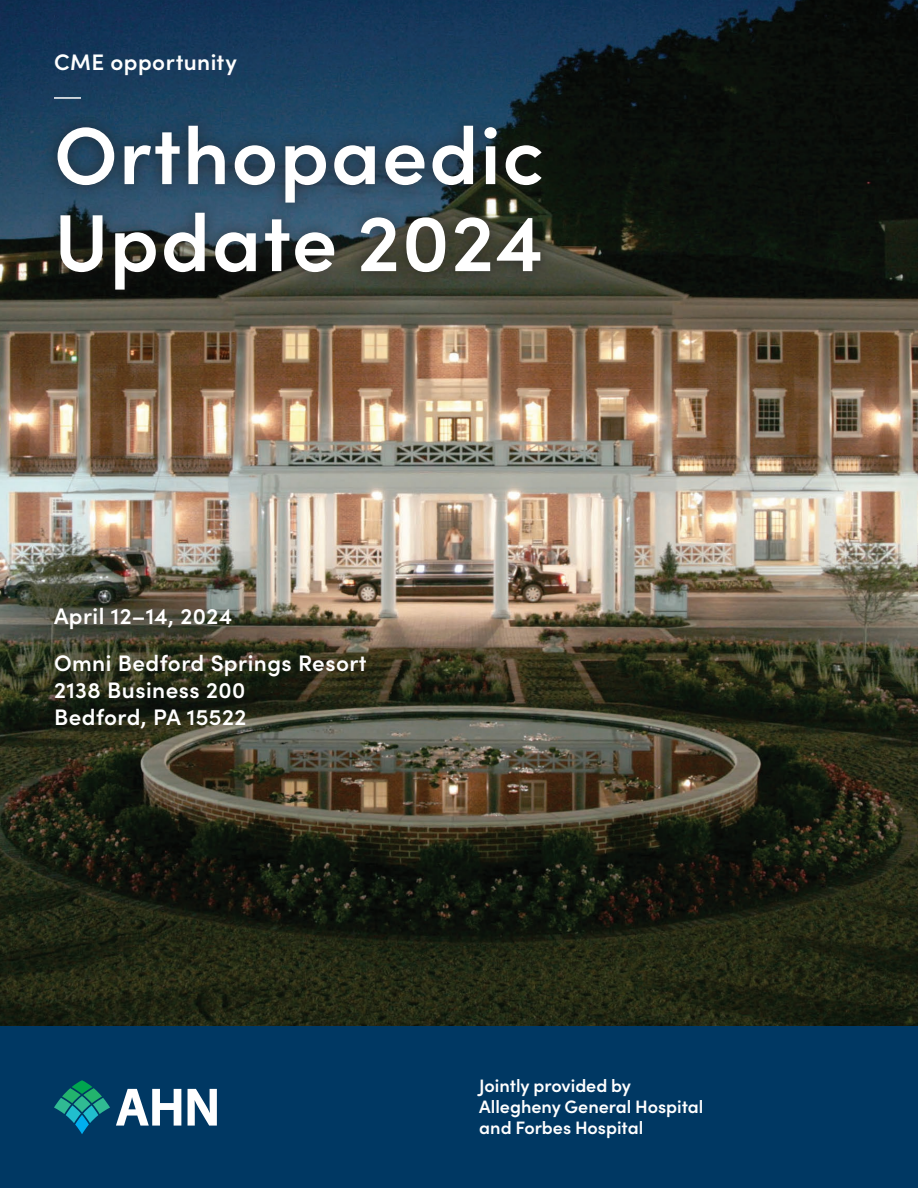
<style>
.page{position:relative;width:918px;height:1188px;background:#fff}
.page>*{position:absolute;margin:0;border:0;box-sizing:border-box;transform-origin:0 0}
._1_CVR_Headline{font:600 81px/87px "Sofia Pro";letter-spacing:.02em;color:#fff}
._1_CVR_Date_Location{font:600 22.5px/27px "Sofia Pro";letter-spacing:.02em;color:#fff}
._1_CVR_CME_masthead{font:600 22.5px "Sofia Pro";letter-spacing:.02em;color:#fff}
._1_CVR_Presented_by_text{font:600 18px "Sofia Pro";color:#fff}
</style>
<div class="page">
<img style="left:0;top:0;width:918px;height:1027px">
<div style="left:0;top:1027px;width:918px;height:161px;background:#003863"></div>
<svg style="left:116px;top:1089px;width:65px;height:37px"></svg>
<svg style="left:188px;top:1089px;width:29px;height:37px"></svg>
<svg style="left:75px;top:1115px;width:14px;height:19px"></svg>
<svg style="left:72px;top:1080px;width:20px;height:14px"></svg>
<svg style="left:54px;top:1088px;width:56px;height:35px"></svg>
<hr style="left:54px;top:97px;width:27px;height:2px;background:#fff">
<div style="left:43px;top:111px;width:512px;height:193px;background:#231f20;opacity:.68"></div>
<p class="_1_CVR_CME_masthead" style="left:54px;top:45px;width:184px">CME opportunity</p>
<p class="_1_CVR_Headline" style="left:54px;top:107px;width:492px">Orthopaedic<br>Update 2024</p>
<p class="_1_CVR_Date_Location" style="left:54px;top:601px;width:180px">April 12–14, 2024</p>
<p class="_1_CVR_Date_Location" style="left:54px;top:648px;width:314px">Omni Bedford Springs Resort<br>2138 Business 200<br>Bedford, PA 15522</p>
<p class="_1_CVR_Presented_by_text" style="left:479px;top:1072px;width:153px">Jointly provided by</p>
<p class="_1_CVR_Presented_by_text" style="left:479px;top:1093px;width:226px">Allegheny General Hospital</p>
<p class="_1_CVR_Presented_by_text" style="left:479px;top:1114px;width:165px">and Forbes Hospital</p>
</div>
